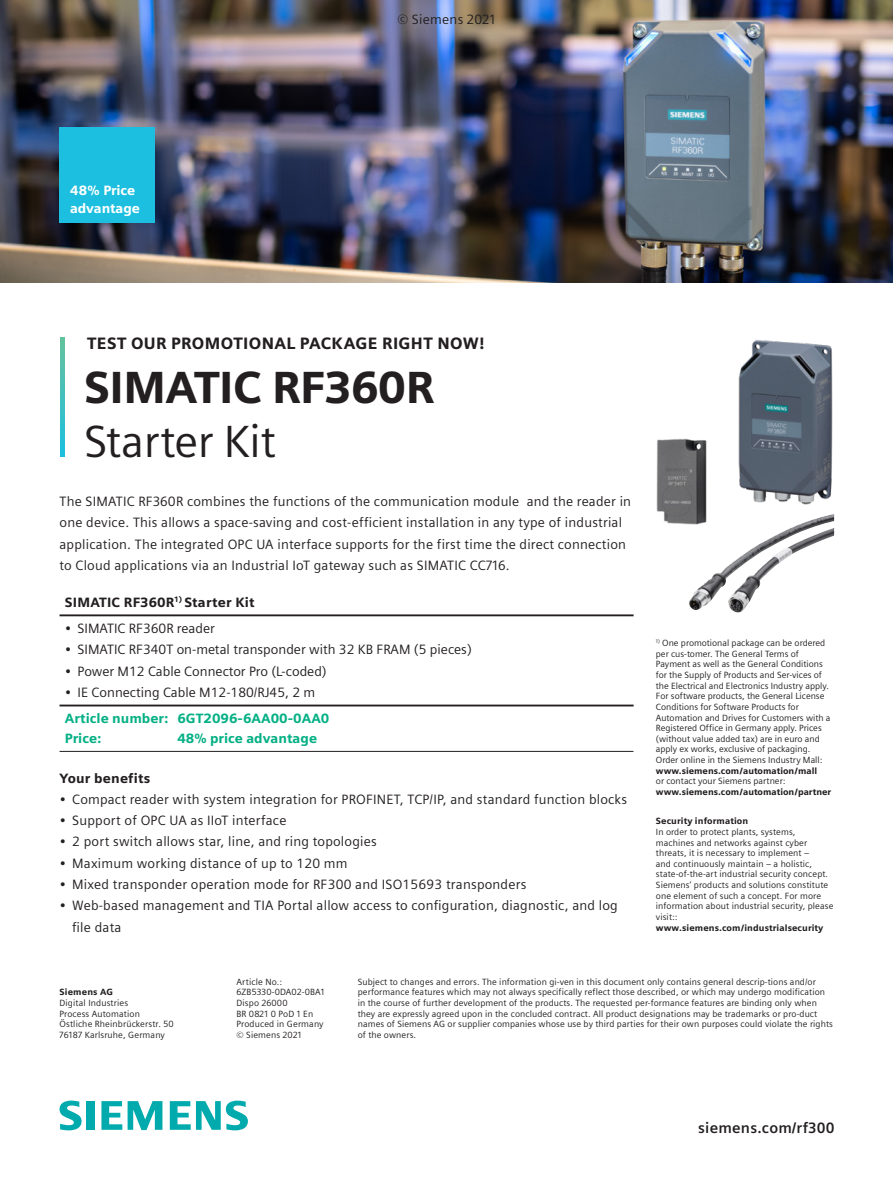
<style>
.page{position:relative;width:893px;height:1191px;background:#fff}
.page>*{position:absolute;margin:0;border:0;box-sizing:border-box;transform-origin:0 0}
.t1{font:900 45px "Siemens Sans";letter-spacing:-.01em;color:#231f20}
.t2{font:45px "Siemens Sans";letter-spacing:-.01em;color:#231f20}
.t3{font:900 16.5px "Siemens Sans";letter-spacing:.02em;color:#231f20}
.t4{font:700 15px "Siemens Sans";letter-spacing:.015em;color:#231f20}
.t5{font:13.5px/21.3px "Siemens Sans";letter-spacing:.015em;color:#231f20}
.t6{font:900 13.5px/19.5px "Siemens Sans";color:#05b085}
.t7{font:900 13.5px "Siemens Sans";letter-spacing:.015em;color:#231f20}
.t8{font:900 13.5px/17.5px "Siemens Sans";letter-spacing:-.01em;color:#fff}
.t9{font:9px/10.6px "Siemens Sans";letter-spacing:.01em;color:#231f20}
.t10{font:900 9px "Siemens Sans";letter-spacing:.01em;color:#231f20}
</style>
<div class="page">
<svg style="left:60px;top:337px;width:5px;height:119px"></svg>
<hr style="left:60px;top:751px;width:574px;height:1px;background:#231f20">
<hr style="left:60px;top:614px;width:574px;height:2px;background:#231f20">
<hr style="left:60px;top:704px;width:574px;height:2px;background:#231f20">
<img style="left:656px;top:439px;width:51px;height:85px">
<img style="left:738px;top:340px;width:97px;height:181px">
<img style="left:688px;top:514px;width:146px;height:96px">
<img style="left:0;top:0;width:893px;height:283px">
<div style="left:60px;top:128px;width:95px;height:95px;background:#1cbfdf"></div>
<svg style="left:60px;top:1100px;width:34px;height:30px"></svg>
<svg style="left:101px;top:1101px;width:21px;height:28px"></svg>
<svg style="left:128px;top:1101px;width:34px;height:29px"></svg>
<svg style="left:170px;top:1100px;width:78px;height:30px"></svg>
<h3 class="t5" style="left:397px;top:9px;width:100px">© Siemens 2021</h3>
<h3 class="t8" style="left:70px;top:182px;width:71px">48% Price advantage</h3>
<h2 class="t3" style="left:87px;top:333px;width:399px">TEST OUR PROMOTIONAL PACKAGE RIGHT NOW!</h2>
<h1 class="t1" style="left:84px;top:360px;width:352px">SIMATIC RF360R</h1>
<h1 class="t2" style="left:84px;top:416px;width:193px">Starter Kit</h1>
<p class="t5" style="left:60px;top:491px;width:573px">The SIMATIC RF360R combines the functions of the communication module and the reader in one device. This allows a space-saving and cost-efficient installation in any type of industrial application. The integrated OPC UA interface supports for the first time the direct connection to Cloud applications via an Industrial IoT gateway such as SIMATIC CC716.</p>
<h3 class="t7" style="left:65px;top:594px;width:191px">SIMATIC RF360R<sup>1)</sup> Starter Kit</h3>
<h3 class="t5" style="left:65px;top:618px;width:152px">• SIMATIC RF360R reader</h3>
<h3 class="t5" style="left:65px;top:639px;width:408px">• SIMATIC RF340T on-metal transponder with 32 KB FRAM (5 pieces)</h3>
<h3 class="t5" style="left:65px;top:660px;width:263px">• Power M12 Cable Connector Pro (L-coded)</h3>
<h3 class="t5" style="left:65px;top:682px;width:252px">• IE Connecting Cable M12-180/RJ45, 2 m</h3>
<h3 class="t6" style="left:65px;top:709px;width:266px">Article number: 6GT2096-6AA00-0AA0<br>Price:</h3>
<h3 class="t6" style="left:177px;top:728px;width:141px">48% price advantage</h3>
<h3 class="t7" style="left:60px;top:770px;width:92px">Your benefits</h3>
<h3 class="t5" style="left:60px;top:788px;width:569px">• Compact reader with system integration for PROFINET, TCP/IP, and standard function blocks</h3>
<h3 class="t5" style="left:60px;top:810px;width:228px">• Support of OPC UA as IIoT interface</h3>
<h3 class="t5" style="left:60px;top:831px;width:319px">• 2 port switch allows star, line, and ring topologies</h3>
<h3 class="t5" style="left:60px;top:852px;width:290px">• Maximum working distance of up to 120 mm</h3>
<h3 class="t5" style="left:60px;top:873px;width:468px">• Mixed transponder operation mode for RF300 and ISO15693 transponders</h3>
<h3 class="t5" style="left:72px;top:895px;width:547px;text-indent:-13px">• Web-based management and TIA Portal allow access to configuration, diagnostic, and log file data</h3>
<p class="t9" style="left:656px;top:637px;width:176px"><sup>1)</sup> One promotional package can be ordered per cus-tomer. The General Terms of Payment as well as the General Conditions for the Supply of Products and Ser-vices of the Electrical and Electronics Industry apply.<br>For software products, the General License Conditions for Software Products for Automation and Drives for Customers with a Registered Office in Germany apply. Prices (without value added tax) are in euro and apply ex works, exclusive of packaging.<br>Order online in the Siemens Industry Mall:</p>
<p class="t10" style="left:656px;top:765px;width:163px">www.siemens.com/automation/mall</p>
<p class="t9" style="left:656px;top:776px;width:131px">or contact your Siemens partner:</p>
<p class="t10" style="left:656px;top:786px;width:177px">www.siemens.com/automation/partner</p>
<p class="t10" style="left:656px;top:816px;width:94px">Security information</p>
<p class="t9" style="left:656px;top:826px;width:179px">In order to protect plants, systems, machines and networks against cyber threats, it is necessary to implement –<br>and continuously maintain – a holistic, state-of-the-art industrial security concept.<br>Siemens’ products and solutions constitute one element of such a concept. For more information about industrial security, please visit::</p>
<p class="t10" style="left:656px;top:922px;width:169px">www.siemens.com/industrialsecurity</p>
<p class="t10" style="left:60px;top:987px;width:55px">Siemens AG</p>
<p class="t9" style="left:60px;top:997px;width:116px">Digital Industries<br>Process Automation<br>Östliche Rheinbrückerstr. 50<br>76187 Karlsruhe, Germany</p>
<p class="t9" style="left:237px;top:976px;width:90px">Article No.:<br>6ZB5330-0DA02-0BA1<br>Dispo 26000<br>BR 0821 0 PoD 1 En<br>Produced in Germany © Siemens 2021</p>
<p class="t9" style="left:358px;top:976px;width:477px">Subject to changes and errors. The information gi-ven in this document only contains general descrip-tions and/or performance features which may not always specifically reflect those described, or which may undergo modification in the course of further development of the products. The requested per-formance features are binding only when they are expressly agreed upon in the concluded contract. All product designations may be trademarks or pro-duct names of Siemens AG or supplier companies whose use by third parties for their own purposes could violate the rights of the owners.</p>
<h3 class="t4" style="left:698px;top:1118px;width:138px">siemens.com/rf300</h3>
</div>
